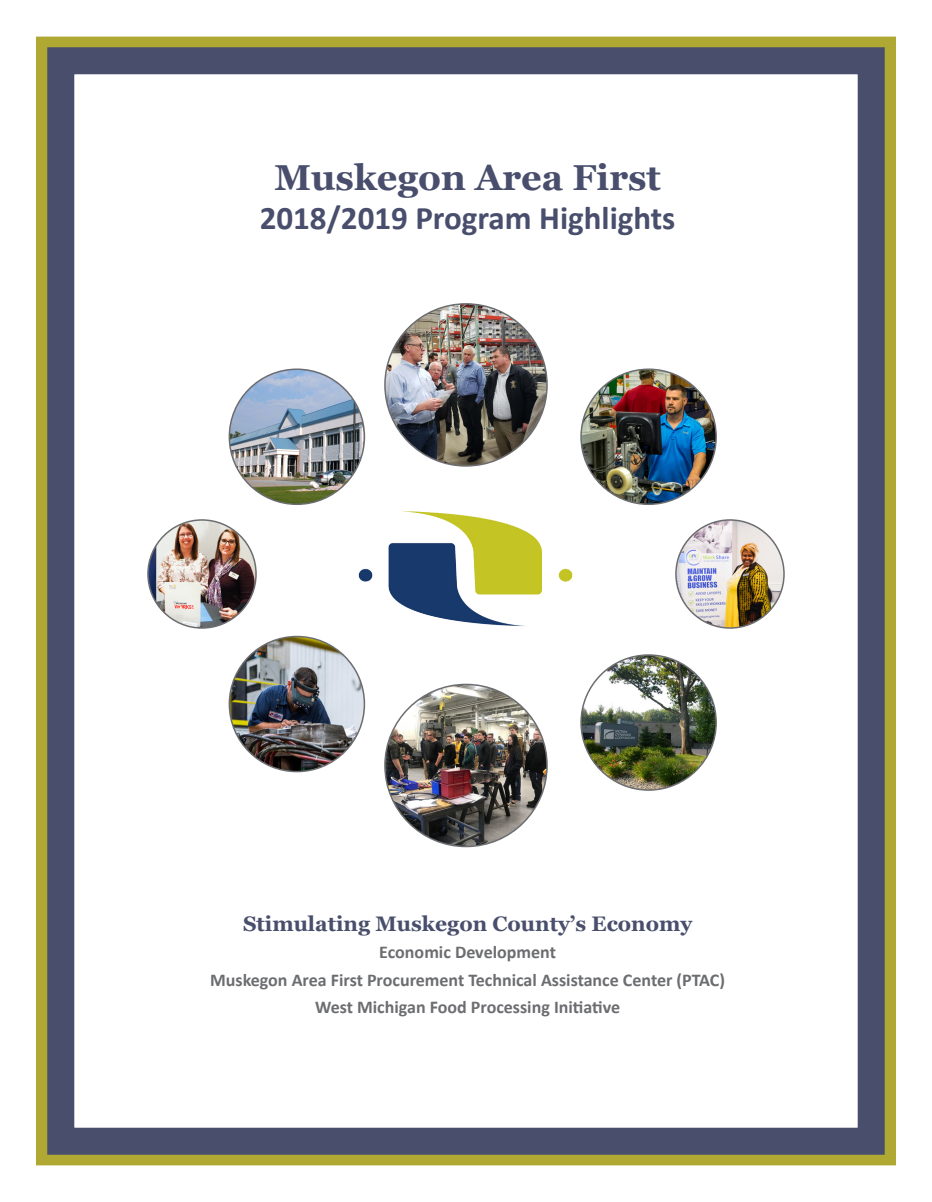
<style>
.page{position:relative;width:932px;height:1202px;background:#fff}
.page>*{position:absolute;margin:0;border:0;box-sizing:border-box;transform-origin:0 0}
.t1{font:700 36px "Georgia";color:#484e6c}
.t2{font:700 33px "Calibri";color:#484e6c}
.t3{font:700 21px "Georgia";color:#484e6c}
.t4{font:700 18px "Calibri";color:#6c6d70}
</style>
<div class="page">
<div style="left:36px;top:37px;width:860px;height:1128px;border:15px solid #afa934"></div>
<div style="left:47px;top:47px;width:837px;height:1107px;border:27px solid #484e6c"></div>
<img style="left:385px;top:304px;width:162px;height:162px;border-radius:81px">
<img style="left:385px;top:684px;width:162px;height:162px;border-radius:81px">
<img style="left:581px;top:369px;width:135px;height:135px;border-radius:68px">
<img style="left:229px;top:636px;width:135px;height:135px;border-radius:68px">
<img style="left:676px;top:520px;width:108px;height:108px;border-radius:54px">
<div style="left:675px;top:519px;width:109px;height:109px;border:2px solid #6c6d70;border-radius:50%"></div>
<img style="left:148px;top:520px;width:108px;height:108px;border-radius:54px">
<div style="left:147px;top:519px;width:110px;height:109px;border:2px solid #6c6d70;border-radius:50%"></div>
<img style="left:358px;top:511px;width:215px;height:116px">
<img style="left:581px;top:655px;width:135px;height:135px;border-radius:68px">
<img style="left:229px;top:369px;width:135px;height:135px;border-radius:68px">
<p class="t1" style="left:274px;top:154px;width:388px">Muskegon Area First</p>
<p class="t2" style="left:260px;top:195px;width:417px">2018/2019 Program Highlights</p>
<p class="t3" style="left:243px;top:910px;width:451px">Stimulating Muskegon County’s Economy</p>
<p class="t4" style="left:379px;top:939px;width:178px">Economic Development</p>
<p class="t4" style="left:210px;top:966px;width:516px">Muskegon Area First Procurement Technical Assistance Center (PTAC)</p>
<p class="t4" style="left:315px;top:993px;width:306px">West Michigan Food Processing Initiative</p>
</div>
